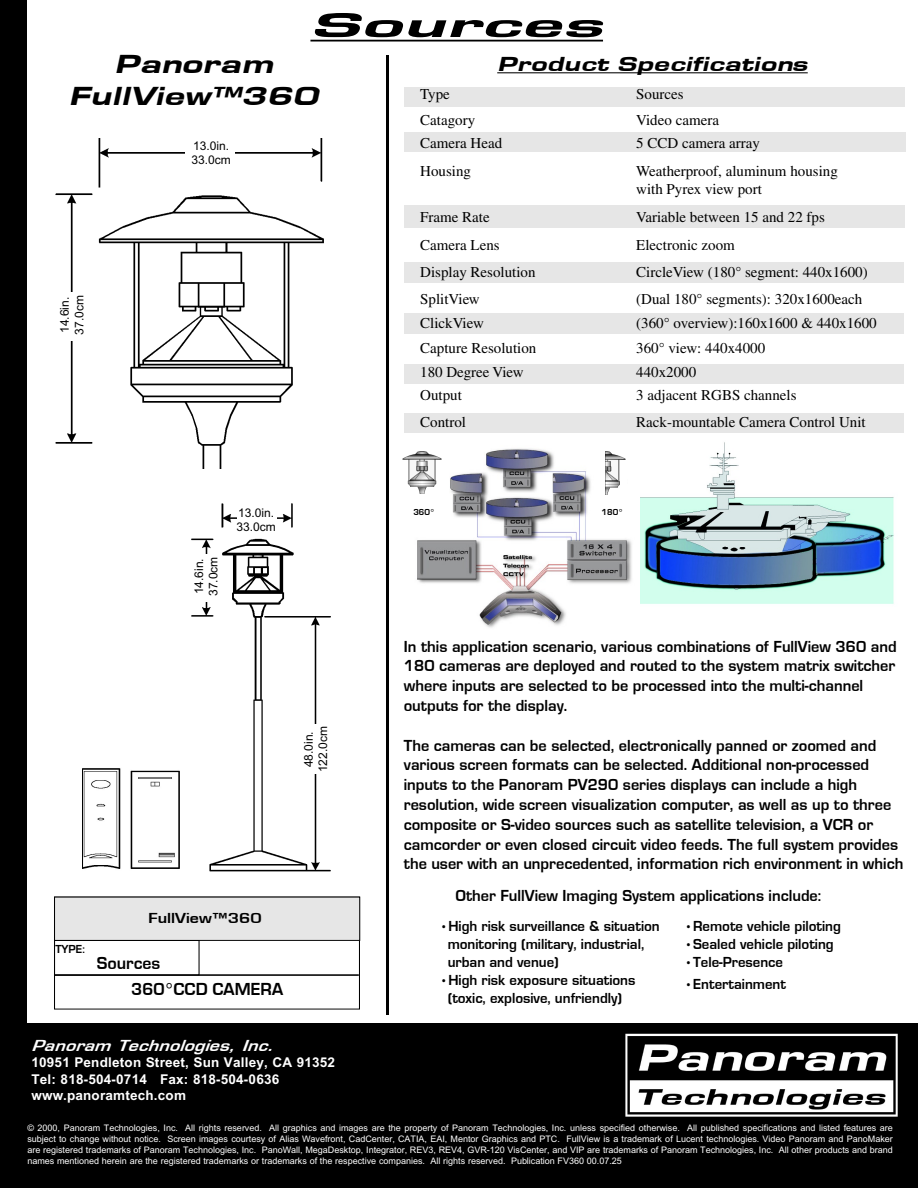
<style>
.page{position:relative;width:918px;height:1188px;background:#fff}
.page>*{position:absolute;margin:0;border:0;box-sizing:border-box;transform-origin:0 0}
.t1{font:italic 800 36px "Eurose Wide";color:#000;scale:1.5 1}
.t2{font:italic 800 27px/32.4px "Eurose Wide";color:#000;text-align:center}
.t3{font:italic 800 21px "Eurose Wide";color:#000}
.t4{font:18px "Eurose";color:#000}
.t5{font:16.5px/19.8px "Eurose";color:#000}
.t6{font:italic 700 16.5px "Eurose";color:#fff}
.t7{font:15px/18px "Times";color:#000}
.t8{font:15px/18px "Eurose";color:#000}
.t9{font:700 15px "Eurose";color:#000}
.t10{font:700 13.5px/16.5px "Arial";letter-spacing:.015em;color:#fff}
.t11{font:12px/14.4px "Arial";color:#000}
.t12{font:12px "Eurose";color:#000}
.t13{font:9px/10.8px "Arial";color:#fff;text-align:justify}
.t14{font:9px "Eurose";color:#000}
</style>
<div class="page">
<div style="left:404px;top:413px;width:499px;height:20px;background:#e6e6e6"></div>
<img style="left:191px;top:503px;width:140px;height:369px">
<img style="left:55px;top:138px;width:269px;height:330px">
<div style="left:404px;top:88px;width:500px;height:19px;background:#e6e6e6"></div>
<div style="left:404px;top:132px;width:502px;height:20px;background:#e6e6e6"></div>
<div style="left:404px;top:205px;width:500px;height:23px;background:#e6e6e6"></div>
<div style="left:404px;top:262px;width:499px;height:20px;background:#e6e6e6"></div>
<div style="left:404px;top:314px;width:499px;height:20px;background:#e6e6e6"></div>
<div style="left:404px;top:364px;width:499px;height:20px;background:#e6e6e6"></div>
<div style="left:0;top:1024px;width:918px;height:164px;background:#000"></div>
<img style="left:625px;top:1033px;width:273px;height:84px">
<div style="left:0;top:0;width:27px;height:1060px;background:#000"></div>
<hr style="left:310px;top:40px;width:293px;height:2px;background:#000">
<hr style="left:386px;top:55px;width:3px;height:960px;background:#000">
<hr style="left:497px;top:72px;width:311px;height:1px;background:#000">
<div style="left:55px;top:897px;width:305px;height:43px;background:#e6e6e6"></div>
<div style="left:54px;top:897px;width:306px;height:44px;border:1px solid #000"></div>
<div style="left:54px;top:940px;width:146px;height:36px;border:1px solid #000"></div>
<img style="left:640px;top:442px;width:254px;height:162px">
<img style="left:417px;top:448px;width:215px;height:180px">
<div style="left:625px;top:485px;width:8px;height:9px;background:#fff"></div>
<div style="left:185px;top:148px;width:49px;height:10px;background:#fff"></div>
<div style="left:67px;top:292px;width:11px;height:49px;background:#fff"></div>
<div style="left:237px;top:512px;width:40px;height:11px;background:#fff"></div>
<div style="left:202px;top:554px;width:9px;height:48px;background:#fff"></div>
<div style="left:176px;top:546px;width:16px;height:53px;background:#fff"></div>
<div style="left:197px;top:559px;width:10px;height:32px;background:#fff"></div>
<div style="left:272px;top:713px;width:21px;height:60px;background:#fff"></div>
<div style="left:306px;top:725px;width:17px;height:49px;background:#fff"></div>
<hr style="left:54px;top:975px;width:305px;height:1px;background:#000">
<img style="left:82px;top:768px;width:98px;height:101px">
<div style="left:599px;top:450px;width:28px;height:49px;background:#fff"></div>
<div style="left:410px;top:448px;width:37px;height:51px;background:#fff"></div>
<img style="left:606px;top:451px;width:20px;height:43px">
<img style="left:402px;top:451px;width:39px;height:43px">
<h1 class="t1" style="left:310px;top:4px;width:197px">Sources</h1>
<h2 class="t2" style="left:69px;top:47px;width:251px">Panoram<br>FullView™360</h2>
<h3 class="t3" style="left:497px;top:52px;width:312px">Product Specifications</h3>
<h3 class="t7" style="left:420px;top:85px;width:31px">Type</h3>
<h3 class="t7" style="left:636px;top:85px;width:49px">Sources</h3>
<h3 class="t7" style="left:420px;top:134px;width:84px">Camera Head</h3>
<h3 class="t7" style="left:636px;top:134px;width:125px">5 CCD camera array</h3>
<h3 class="t7" style="left:420px;top:111px;width:56px">Catagory</h3>
<h3 class="t7" style="left:636px;top:111px;width:84px">Video camera</h3>
<h3 class="t11" style="left:191px;top:138px;width:41px">13.0in.<br>33.0cm</h3>
<h3 class="t7" style="left:420px;top:162px;width:52px">Housing</h3>
<h3 class="t7" style="left:636px;top:162px;width:203px">Weatherproof, aluminum housing with Pyrex view port</h3>
<h3 class="t11" style="left:58px;top:335px;width:41px;rotate:-90deg">14.6in.<br>37.0cm</h3>
<h3 class="t11" style="left:192px;top:596px;width:41px;rotate:-90deg">14.6in.<br>37.0cm</h3>
<h3 class="t11" style="left:236px;top:505px;width:41px">13.0in.<br>33.0cm</h3>
<h3 class="t11" style="left:301px;top:772px;width:48px;text-align:center;rotate:-90deg">48.0in.<br>122.0cm</h3>
<h3 class="t12" style="left:55px;top:942px;width:31px">TYPE:</h3>
<h3 class="t9" style="left:148px;top:910px;width:115px">FullView™360</h3>
<h3 class="t4" style="left:97px;top:954px;width:65px">Sources</h3>
<h3 class="t4" style="left:131px;top:980px;width:154px">360°CCD CAMERA</h3>
<h3 class="t6" style="left:32px;top:1036px;width:250px">Panoram Technologies, Inc.</h3>
<h3 class="t10" style="left:32px;top:1054px;width:305px">10951 Pendleton Street, Sun Valley, CA 91352<br>Tel: 818-504-0714 Fax: 818-504-0636 www.panoramtech.com</h3>
<h3 class="t7" style="left:420px;top:208px;width:71px">Frame Rate</h3>
<h3 class="t7" style="left:636px;top:208px;width:190px">Variable between 15 and 22 fps</h3>
<h3 class="t7" style="left:420px;top:236px;width:81px">Camera Lens</h3>
<h3 class="t7" style="left:636px;top:236px;width:100px">Electronic zoom</h3>
<h3 class="t7" style="left:420px;top:263px;width:117px">Display Resolution</h3>
<h3 class="t7" style="left:636px;top:263px;width:233px">CircleView (180° segment: 440x1600)</h3>
<h3 class="t7" style="left:420px;top:290px;width:61px">SplitView</h3>
<h3 class="t7" style="left:636px;top:290px;width:228px">(Dual 180° segments): 320x1600each</h3>
<h3 class="t7" style="left:420px;top:314px;width:65px">ClickView</h3>
<h3 class="t7" style="left:636px;top:314px;width:242px">(360° overview):160x1600 &amp; 440x1600</h3>
<h3 class="t7" style="left:420px;top:338px;width:118px">Capture Resolution</h3>
<h3 class="t7" style="left:636px;top:338px;width:130px">360° view: 440x4000</h3>
<h3 class="t7" style="left:420px;top:362px;width:105px">180 Degree View</h3>
<h3 class="t7" style="left:636px;top:362px;width:61px">440x2000</h3>
<h3 class="t7" style="left:420px;top:386px;width:43px">Output</h3>
<h3 class="t7" style="left:636px;top:386px;width:162px">3 adjacent RGBS channels</h3>
<h3 class="t7" style="left:420px;top:413px;width:47px">Control</h3>
<h3 class="t7" style="left:636px;top:413px;width:231px">Rack-mountable Camera Control Unit</h3>
<p class="t14" style="left:413px;top:507px;width:23px">360°</p>
<p class="t14" style="left:602px;top:507px;width:23px">180°</p>
<h3 class="t5" style="left:404px;top:636px;width:494px">In this application scenario, various combinations of FullView 360 and 180 cameras are deployed and routed to the system matrix switcher where inputs are selected to be processed into the multi-channel outputs for the display.</h3>
<p class="t5" style="left:404px;top:735px;width:501px">The cameras can be selected, electronically panned or zoomed and various screen formats can be selected. Additional non-processed inputs to the Panoram PV290 series displays can include a high resolution, wide screen visualization computer, as well as up to three composite or S-video sources such as satellite television, a VCR or camcorder or even closed circuit video feeds. The full system provides the user with an unprecedented, information rich environment in which</p>
<h3 class="t5" style="left:456px;top:885px;width:367px">Other FullView Imaging System applications include:</h3>
<h3 class="t8" style="left:448px;top:917px;width:213px;text-indent:-8px">•High risk surveillance &amp; situation monitoring (military, industrial, urban and venue)</h3>
<h3 class="t8" style="left:439px;top:971px;width:198px;text-align:center">•High risk exposure situations (toxic, explosive, unfriendly)</h3>
<h3 class="t8" style="left:684px;top:917px;width:158px">•Remote vehicle piloting</h3>
<h3 class="t8" style="left:684px;top:935px;width:151px">•Sealed vehicle piloting</h3>
<h3 class="t8" style="left:684px;top:953px;width:100px">•Tele-Presence</h3>
<h3 class="t8" style="left:684px;top:975px;width:103px">•Entertainment</h3>
<p class="t13" style="left:27px;top:1123px;width:867px">© 2000, Panoram Technologies, Inc. All rights reserved. All graphics and images are the property of Panoram Technologies, Inc. unless specified otherwise. All published specifications and listed features are subject to change without notice. Screen images courtesy of Alias Wavefront, CadCenter, CATIA, EAI, Mentor Graphics and PTC. FullView is a trademark of Lucent technologies. Video Panoram and PanoMaker are registered trademarks of Panoram Technologies, Inc. PanoWall, MegaDesktop, Integrator, REV3, REV4, GVR-120 VisCenter, and VIP are trademarks of Panoram Technologies, Inc. All other products and brand names mentioned herein are the registered trademarks or trademarks of the respective companies. All rights reserved. Publication FV360 00.07.25</p>
</div>
